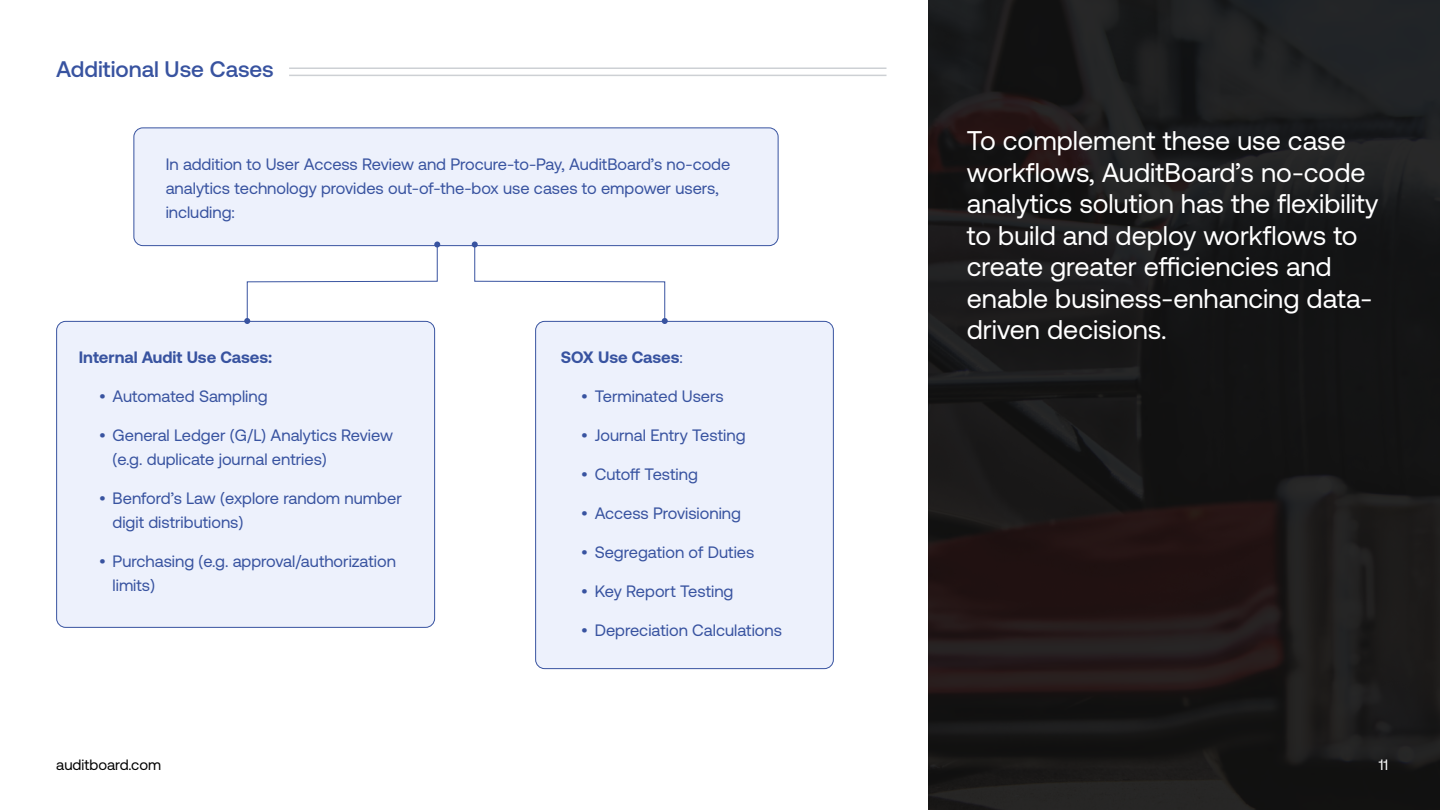
<style>
.page{position:relative;width:1440px;height:810px;background:#fff}
.page>*{position:absolute;margin:0;border:0;box-sizing:border-box;transform-origin:0 0}
.t1{font:27px/31.5px "Aeonik 2.0";color:#fff}
.t2{font:500 22.5px "Aeonik 2.0";color:#3853a0}
.t3{font:16.5px/24px "Aeonik 2.0";color:#3853a0}
.t4{font:700 16.5px "Aeonik 2.0";color:#3853a0}
.t5{font:15px "Aeonik 2.0";color:#000}
.t6{font:15px "Aeonik 2.0";color:#fff}
.s1{font-weight:400}
</style>
<div class="page">
<div style="left:134px;top:128px;width:644px;height:118px;background:#edf1fc;border-radius:9px"></div>
<div style="left:134px;top:128px;width:644px;height:118px;border:1px solid #3853a0;border-radius:9px"></div>
<div style="left:57px;top:321px;width:378px;height:306px;background:#edf1fc;border-radius:9px"></div>
<div style="left:536px;top:321px;width:297px;height:348px;background:#edf1fc;border-radius:9px"></div>
<div style="left:535px;top:321px;width:299px;height:348px;border:1px solid #3853a0;border-radius:9px"></div>
<svg style="left:244px;top:242px;width:196px;height:82px"></svg>
<svg style="left:472px;top:242px;width:196px;height:82px"></svg>
<img style="left:929px;top:0;width:511px;height:810px">
<hr style="left:289px;top:68px;width:597px;height:1px;background:#cdd0d4">
<hr style="left:289px;top:75px;width:597px;height:1px;background:#cdd0d4">
<h2 class="t2" style="left:56px;top:57px;width:219px">Additional Use Cases</h2>
<p class="t3" style="left:166px;top:153px;width:566px">In addition to User Access Review and Procure-to-Pay, AuditBoard’s no-code analytics technology provides out-of-the-box use cases to empower users, including:</p>
<p class="t4" style="left:79px;top:348px;width:195px">Internal Audit Use Cases:</p>
<p class="t3" style="left:99px;top:384px;width:170px">• Automated Sampling</p>
<p class="t3" style="left:113px;top:423px;width:282px;text-indent:-13px">• General Ledger (G/L) Analytics Review (e.g. duplicate journal entries)</p>
<p class="t3" style="left:113px;top:486px;width:291px;text-indent:-13px">• Benford’s Law (explore random number digit distributions)</p>
<p class="t3" style="left:113px;top:549px;width:285px;text-indent:-13px">• Purchasing (e.g. approval/authorization limits)</p>
<p class="t5" style="left:56px;top:757px;width:106px">auditboard.com</p>
<p class="t4" style="left:561px;top:348px;width:123px">SOX Use Cases<span class="s1">:</span></p>
<p class="t3" style="left:581px;top:384px;width:144px">• Terminated Users</p>
<p class="t3" style="left:581px;top:423px;width:166px">• Journal Entry Testing</p>
<p class="t3" style="left:581px;top:462px;width:118px">• Cutoff Testing</p>
<p class="t3" style="left:581px;top:501px;width:161px">• Access Provisioning</p>
<p class="t3" style="left:581px;top:540px;width:175px">• Segregation of Duties</p>
<p class="t3" style="left:581px;top:579px;width:154px">• Key Report Testing</p>
<p class="t3" style="left:581px;top:618px;width:202px">• Depreciation Calculations</p>
<h1 class="t1" style="left:967px;top:125px;width:413px">To complement these use case workflows, AuditBoard’s no-code analytics solution has the flexibility to build and deploy workflows to create greater efficiencies and enable business-enhancing data&shy;driven decisions.</h1>
<p class="t6" style="left:1379px;top:757px;width:11px">11</p>
</div>
